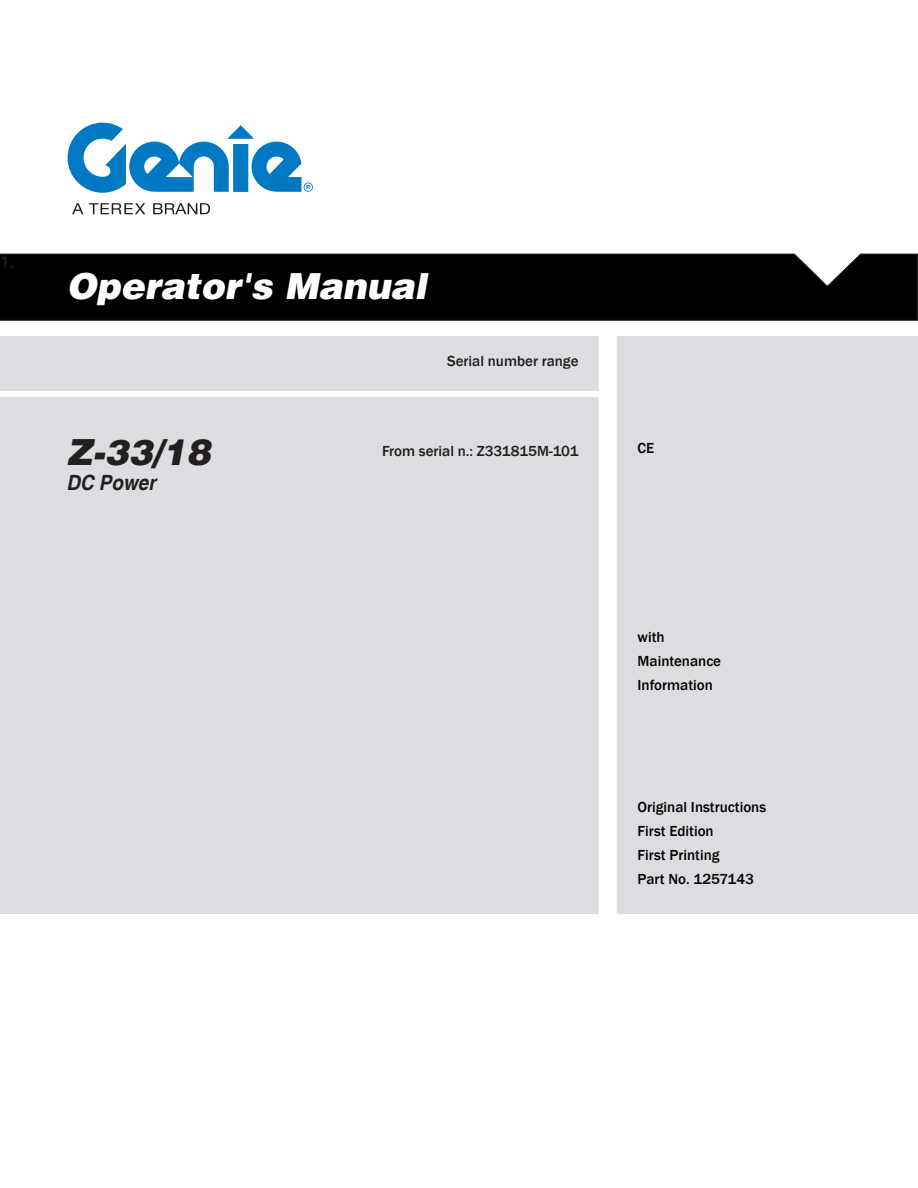
<style>
.page{position:relative;width:918px;height:1188px;background:#fff}
.page>*{position:absolute;margin:0;border:0;box-sizing:border-box;transform-origin:0 0}
.t1{font:italic 900 36px "Helvetica";color:#fff}
.t2{font:italic 900 36px "Helvetica";color:#231f20}
.t3{font:italic 700 21px "Helvetica";color:#231f20;scale:.9 1}
.t4{font:18px "Helvetica";color:#231f20}
.t5{font:500 15px "Franklin Gothic";color:#040503}
.t6{font:500 15px "Franklin Gothic";color:#231f20}
</style>
<div class="page">
<div style="left:0;top:253px;width:918px;height:68px;background:#000"></div>
<div style="left:0;top:337px;width:918px;height:577px;background:#dbdde0"></div>
<div style="left:0;top:391px;width:606px;height:6px;background:#fff"></div>
<div style="left:599px;top:332px;width:18px;height:701px;background:#fff"></div>
<svg style="left:68px;top:123px;width:245px;height:70px"></svg>
<svg style="left:72px;top:203px;width:11px;height:11px"></svg>
<svg style="left:89px;top:203px;width:56px;height:11px"></svg>
<svg style="left:153px;top:203px;width:57px;height:11px"></svg>
<p class="t4" style="left:-1px;top:251px;width:17px">1.</p>
<p class="t1" style="left:66px;top:263px;width:362px">Operator's Manual</p>
<p class="t6" style="left:447px;top:352px;width:133px">Serial number range</p>
<p class="t2" style="left:66px;top:428px;width:146px">Z-33/18</p>
<p class="t3" style="left:66px;top:470px;width:101px">DC Power</p>
<p class="t6" style="left:382px;top:441px;width:198px">From serial n.: Z331815M-101</p>
<p class="t5" style="left:638px;top:439px;width:18px">CE</p>
<p class="t5" style="left:638px;top:627px;width:29px">with</p>
<p class="t5" style="left:638px;top:651px;width:85px">Maintenance</p>
<p class="t5" style="left:638px;top:675px;width:77px">Information</p>
<p class="t5" style="left:638px;top:797px;width:130px">Original Instructions</p>
<p class="t5" style="left:638px;top:821px;width:78px">First Edition</p>
<p class="t5" style="left:638px;top:845px;width:84px">First Printing</p>
<p class="t5" style="left:638px;top:869px;width:118px">Part No. 1257143</p>
</div>
